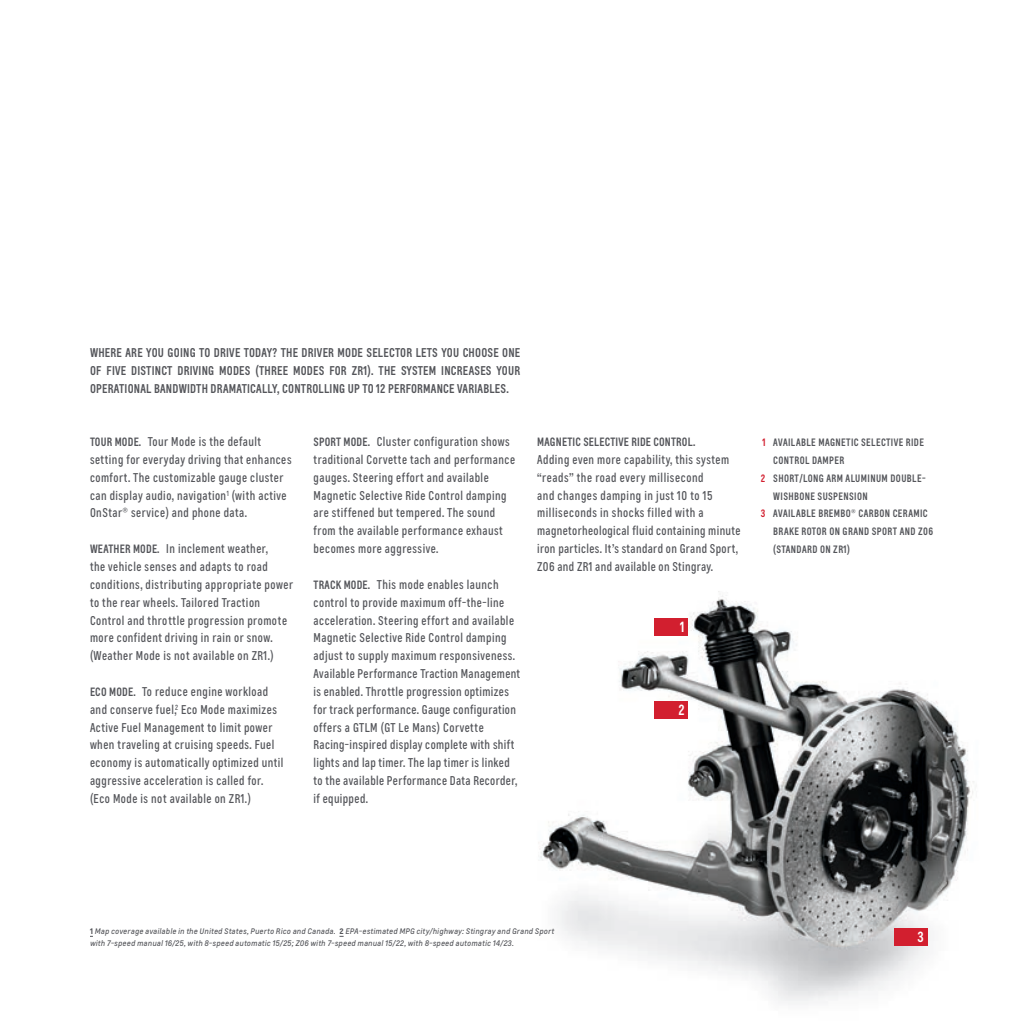
<style>
.page{position:relative;width:1035px;height:1035px;background:#fff}
.page>*{position:absolute;margin:0;border:0;box-sizing:border-box;transform-origin:0 0}
.t1{font:600 condensed 13.75px "Louis Global 2";color:#fff}
.Body{font:condensed 11.88px/17.9px "Louis Global 2";letter-spacing:.04em;color:#54555a}
._19_All_Cap_Justifie{font:600 condensed 11.88px/17.9px "Louis Global 2";letter-spacing:.02em;color:#54555a;text-align:justify}
.Body-2{font:600 condensed 11.25px "Louis Global 2";letter-spacing:.02em;color:#54555a}
.t2{font:600 condensed 10px/17.9px "Louis Global 2";letter-spacing:.04em;color:#54555a}
.Disclaimer{font:italic 7.5px/11.2px "Louis Global 2";letter-spacing:.035em;color:#54555a}
.s1{font-weight:600;font-size:11.25px}
.s2{color:#d21f2f}
.s3{font-weight:700;font-style:normal}
</style>
<div class="page">
<img style="left:538px;top:591px;width:436px;height:413px">
<div style="left:894px;top:928px;width:33px;height:18px;background:#d21f2f"></div>
<div style="left:654px;top:701px;width:34px;height:18px;background:#d21f2f"></div>
<div style="left:654px;top:618px;width:34px;height:18px;background:#d21f2f"></div>
<p class="_19_All_Cap_Justifie" style="left:90px;top:343px;width:432px">WHERE ARE YOU GOING TO DRIVE TODAY? THE DRIVER MODE SELECTOR LETS YOU CHOOSE ONE OF FIVE DISTINCT DRIVING MODES (THREE MODES FOR ZR1). THE SYSTEM INCREASES YOUR OPERATIONAL BANDWIDTH DRAMATICALLY, CONTROLLING UP TO 12 PERFORMANCE VARIABLES.</p>
<p class="Body" style="left:90px;top:433px;width:203px"><span class="s1">TOUR MODE.</span> Tour Mode is the default setting for everyday driving that enhances comfort. The customizable gauge cluster can display audio, navigation<sup>1</sup> (with active OnStar® service) and phone data.</p>
<p class="Body" style="left:90px;top:540px;width:205px"><span class="s1">WEATHER MODE.</span> In inclement weather,<br>the vehicle senses and adapts to road conditions, distributing appropriate power to the rear wheels. Tailored Traction Control and throttle progression promote more confident driving in rain or snow. (Weather Mode is not available on ZR1.)</p>
<p class="Body" style="left:90px;top:682px;width:195px"><span class="s1">ECO MODE.</span> To reduce engine workload and conserve fuel,<sup>2</sup> Eco Mode maximizes Active Fuel Management to limit power when traveling at cruising speeds. Fuel economy is automatically optimized until aggressive acceleration is called for. (Eco Mode is not available on ZR1.)</p>
<p class="Body" style="left:314px;top:433px;width:203px"><span class="s1">SPORT MODE.</span> Cluster configuration shows traditional Corvette tach and performance gauges. Steering effort and available Magnetic Selective Ride Control damping are stiffened but tempered. The sound from the available performance exhaust becomes more aggressive.</p>
<p class="Body" style="left:314px;top:575px;width:208px"><span class="s1">TRACK MODE.</span> This mode enables launch control to provide maximum off-the-line acceleration. Steering effort and available Magnetic Selective Ride Control damping adjust to supply maximum responsiveness.<br>Available Performance Traction Management is enabled. Throttle progression optimizes for track performance. Gauge configuration offers a GTLM (GT Le Mans) Corvette Racing-inspired display complete with shift lights and lap timer. The lap timer is linked to the available Performance Data Recorder, if equipped.</p>
<p class="Body-2" style="left:537px;top:434px;width:160px">MAGNETIC SELECTIVE RIDE CONTROL.</p>
<p class="Body" style="left:537px;top:450px;width:205px">Adding even more capability, this system “reads” the road every millisecond<br>and changes damping in just 10 to 15 milliseconds in shocks filled with a magnetorheological fluid containing minute iron particles. It’s standard on Grand Sport, Z06 and ZR1 and available on Stingray.</p>
<p class="t1" style="left:680px;top:617px;width:6px">1</p>
<p class="t1" style="left:678px;top:701px;width:8px">2</p>
<p class="t2" style="left:773px;top:433px;width:152px;text-indent:-11px"><span class="s2">1</span> AVAILABLE MAGNETIC SELECTIVE RIDE<br>CONTROL DAMPER</p>
<p class="t2" style="left:773px;top:469px;width:154px;text-indent:-12px"><span class="s2">2</span> SHORT/LONG ARM ALUMINUM DOUBLE-<br>WISHBONE SUSPENSION</p>
<p class="t2" style="left:773px;top:505px;width:161px;text-indent:-12px"><span class="s2">3</span> AVAILABLE BREMBO® CARBON CERAMIC<br>BRAKE ROTOR ON GRAND SPORT AND Z06 (STANDARD ON ZR1)</p>
<p class="Disclaimer" style="left:90px;top:926px;width:466px"><span class="s3">1</span> Map coverage available in the United States, Puerto Rico and Canada. <span class="s3">2</span> EPA-estimated MPG city/highway: Stingray and Grand Sport with 7-speed manual 16/25, with 8-speed automatic 15/25; Z06 with 7-speed manual 15/22, with 8-speed automatic 14/23.</p>
<p class="t1" style="left:918px;top:928px;width:8px">3</p>
</div>
